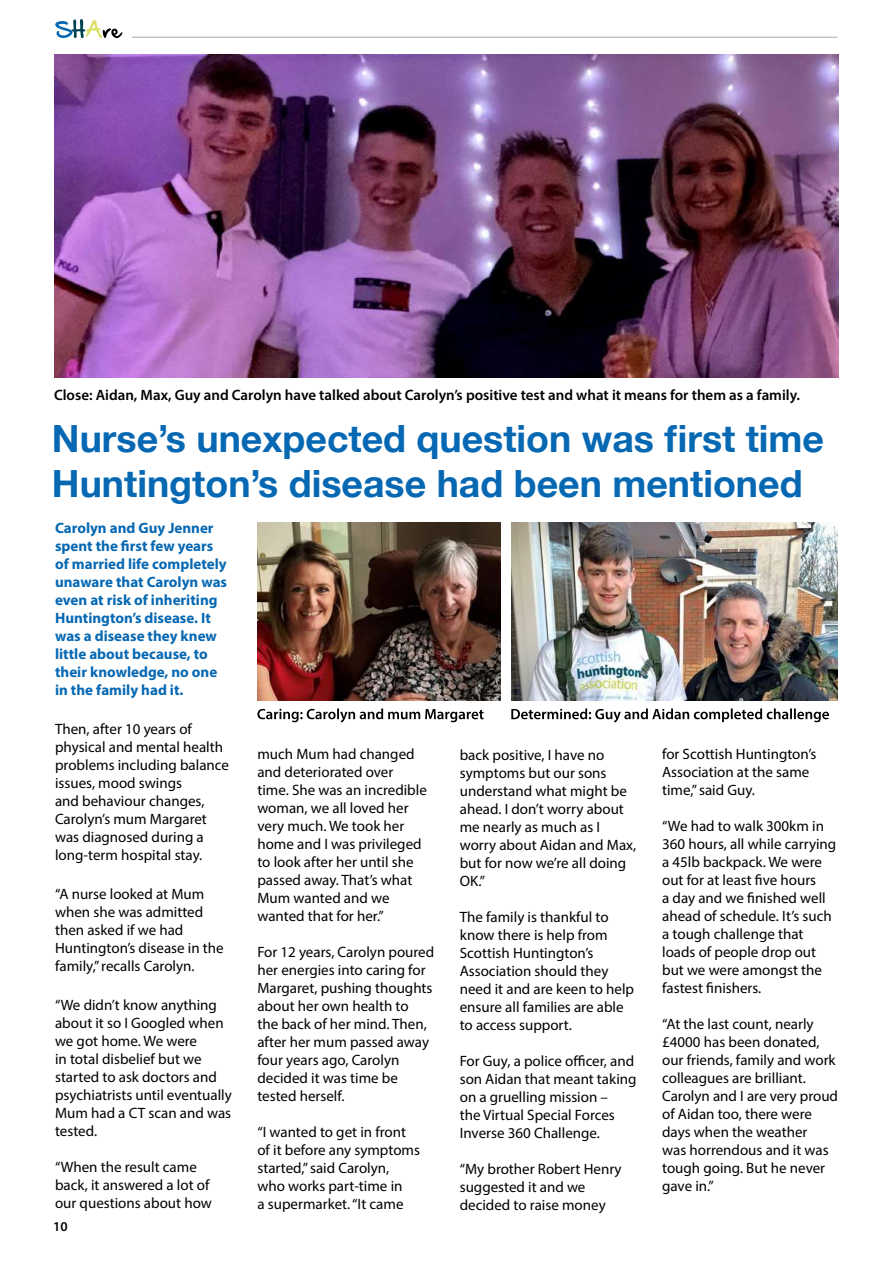
<style>
.page{position:relative;width:893px;height:1263px;background:#fff}
.page>*{position:absolute;margin:0;border:0;box-sizing:border-box;transform-origin:0 0}
.t1{font:700 37.5px/45px "Helvetica Neue";color:#0668b3}
.t2{font:15px/18px "Myriad Pro";color:#000}
.t3{font:700 15px/18px "Myriad Pro";color:#0668b3}
.t4{font:600 15px "Myriad Pro";color:#000}
.t5{font:600 13.5px "Myriad Pro";color:#000}
</style>
<div class="page">
<svg style="left:55px;top:19px;width:67px;height:19px"></svg>
<hr style="left:132px;top:37px;width:706px;height:1px;background:#a7a9ac">
<img style="left:55px;top:54px;width:783px;height:323px">
<img style="left:257px;top:523px;width:243px;height:177px">
<img style="left:512px;top:523px;width:326px;height:177px">
<svg style="left:511px;top:708px;width:318px;height:14px"></svg>
<svg style="left:257px;top:708px;width:227px;height:14px"></svg>
<p class="t4" style="left:54px;top:386px;width:748px">Close: Aidan, Max, Guy and Carolyn have talked about Carolyn’s positive test and what it means for them as a family.</p>
<h1 class="t1" style="left:52px;top:417px;width:774px">Nurse’s unexpected question was first time<br>Huntington’s disease had been mentioned</h1>
<p class="t3" style="left:55px;top:518px;width:174px">Carolyn and Guy Jenner spent the first few years of married life completely unaware that Carolyn was even at risk of inheriting<br>Huntington’s disease. It was a disease they knew little about because, to their knowledge, no one in the family had it.</p>
<p class="t2" style="left:55px;top:719px;width:175px">Then, after 10 years of physical and mental health problems including balance issues, mood swings<br>and behaviour changes,<br>Carolyn’s mum Margaret was diagnosed during a long-term hospital stay.</p>
<p class="t2" style="left:55px;top:884px;width:170px">“A nurse looked at Mum when she was admitted then asked if we had<br>Huntington’s disease in the family,” recalls Carolyn.</p>
<p class="t2" style="left:55px;top:995px;width:178px">“We didn’t know anything about it so I Googled when we got home. We were<br>in total disbelief but we started to ask doctors and psychiatrists until eventually<br>Mum had a CT scan and was tested.</p>
<p class="t2" style="left:55px;top:1157px;width:158px">“When the result came back, it answered a lot of our questions about how</p>
<p class="t5" style="left:53px;top:1218px;width:16px">10</p>
<p class="t2" style="left:257px;top:745px;width:171px">much Mum had changed and deteriorated over time. She was an incredible woman, we all loved her very much. We took her home and I was privileged to look after her until she passed away. That’s what<br>Mum wanted and we wanted that for her.”</p>
<p class="t2" style="left:257px;top:943px;width:178px">For 12 years, Carolyn poured her energies into caring for<br>Margaret, pushing thoughts about her own health to<br>the back of her mind. Then, after her mum passed away four years ago, Carolyn decided it was time be tested herself.</p>
<p class="t2" style="left:257px;top:1123px;width:164px">“I wanted to get in front of it before any symptoms started,” said Carolyn, who works part-time in<br>a supermarket. “It came</p>
<p class="t2" style="left:460px;top:745px;width:178px">back positive, I have no symptoms but our sons understand what might be ahead. I don’t worry about me nearly as much as I worry about Aidan and Max, but for now we’re all doing<br>OK.”</p>
<p class="t2" style="left:460px;top:907px;width:176px">The family is thankful to know there is help from<br>Scottish Huntington’s<br>Association should they need it and are keen to help ensure all families are able to access support.</p>
<p class="t2" style="left:460px;top:1051px;width:178px">For Guy, a police officer, and son Aidan that meant taking on a gruelling mission –<br>the Virtual Special Forces<br>Inverse 360 Challenge.</p>
<p class="t2" style="left:460px;top:1159px;width:163px">“My brother Robert Henry suggested it and we decided to raise money</p>
<p class="t2" style="left:662px;top:745px;width:156px">for Scottish Huntington’s<br>Association at the same time,” said Guy.</p>
<p class="t2" style="left:662px;top:817px;width:176px">“We had to walk 300km in<br>360 hours, all while carrying a 45lb backpack. We were out for at least five hours<br>a day and we finished well ahead of schedule. It’s such a tough challenge that loads of people drop out but we were amongst the fastest finishers.</p>
<p class="t2" style="left:662px;top:1015px;width:177px">“At the last count, nearly £4000 has been donated, our friends, family and work colleagues are brilliant.<br>Carolyn and I are very proud of Aidan too, there were days when the weather<br>was horrendous and it was tough going. But he never gave in.”</p>
</div>
